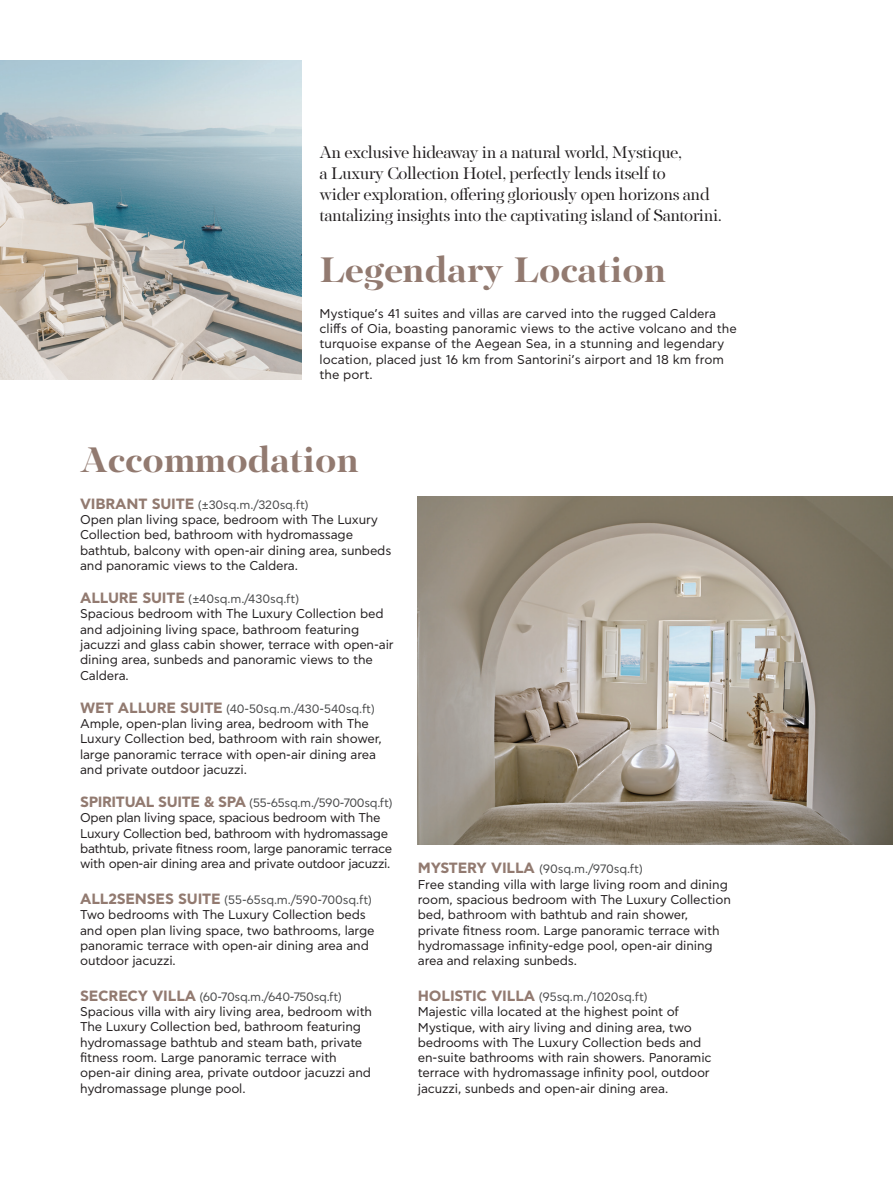
<style>
.page{position:relative;width:893px;height:1191px;background:#fff}
.page>*{position:absolute;margin:0;border:0;box-sizing:border-box;transform-origin:0 0}
.t1{font:700 36.45px "PF Regal Display Pro";color:#927a70}
.t2{font:17.25px/21px "PF Regal Display Pro";letter-spacing:-.025em;color:#231f20}
.t3{font:700 14.85px "CF Asty Std";letter-spacing:-.01em;color:#927a70}
.t4{font:12.75px/15.3px "CF Asty Std";letter-spacing:-.01em;color:#231f20}
.t5{font:12.15px "CF Asty Std";letter-spacing:-.01em;color:#4b4c4d}
.s1{font-weight:700;font-size:14.85px;color:#927a70}
</style>
<div class="page">
<img style="left:0;top:61px;width:301px;height:318px">
<img style="left:418px;top:497px;width:475px;height:347px">
<h2 class="t2" style="left:320px;top:142px;width:403px">An exclusive hideaway in a natural world, Mystique,<br>a Luxury Collection Hotel, perfectly lends itself to<br>wider exploration, offering gloriously open horizons and tantalizing insights into the captivating island of Santorini.</h2>
<h1 class="t1" style="left:320px;top:248px;width:348px">Legendary location</h1>
<p class="t4" style="left:320px;top:306px;width:419px">Mystique’s 41 suites and villas are carved into the rugged Caldera cliffs of Oia, boasting panoramic views to the active volcano and the turquoise expanse of the Aegean Sea, in a stunning and legendary location, placed just 16 km from Santorini’s airport and 18 km from the port.</p>
<h1 class="t1" style="left:80px;top:438px;width:280px">Accommodation</h1>
<p class="t3" style="left:80px;top:495px;width:81px">VI BRANT SUITE</p>
<p class="t5" style="left:198px;top:498px;width:113px">(±30sq.m./320sq.ft)</p>
<p class="t4" style="left:80px;top:512px;width:313px">Open plan living space, bedroom with The Luxury Collection bed, bathroom with hydromassage bathtub, balcony with open-air dining area, sunbeds and panoramic views to the Caldera.</p>
<p class="t3" style="left:80px;top:589px;width:72px">ALLURE SUITE</p>
<p class="t5" style="left:188px;top:592px;width:112px">(±40sq.m./430sq.ft)</p>
<p class="t4" style="left:80px;top:606px;width:315px">Spacious bedroom with The Luxury Collection bed and adjoining living space, bathroom featuring jacuzzi and glass cabin shower, terrace with open-air dining area, sunbeds and panoramic views to the Caldera.</p>
<p class="t3" style="left:80px;top:699px;width:110px">WET ALLURE SUITE</p>
<p class="t5" style="left:226px;top:701px;width:150px">(40-50sq.m./430-540sq.ft)</p>
<p class="t4" style="left:80px;top:716px;width:303px">Ample, open-plan living area, bedroom with The Luxury Collection bed, bathroom with rain shower, large panoramic terrace with open-air dining area and private outdoor jacuzzi.</p>
<p class="t3" style="left:80px;top:793px;width:88px">SPIRITUAL SUITE</p>
<p class="t5" style="left:204px;top:796px;width:190px"><span class="s1">&amp; SPA</span> (55-65sq.m./590-700sq.ft)</p>
<p class="t4" style="left:80px;top:810px;width:313px">Open plan living space, spacious bedroom with The Luxury Collection bed, bathroom with hydromassage bathtub, private fitness room, large panoramic terrace with open-air dining area and private outdoor jacuzzi.</p>
<p class="t3" style="left:80px;top:890px;width:77px">ALL2SE NSES</p>
<p class="t3" style="left:178px;top:890px;width:10px">SUITE</p>
<p class="t5" style="left:224px;top:893px;width:149px">(55-65sq.m./590-700sq.ft)</p>
<p class="t4" style="left:80px;top:907px;width:296px">Two bedrooms with The Luxury Collection beds and open plan living space, two bathrooms, large panoramic terrace with open-air dining area and outdoor jacuzzi.</p>
<p class="t5" style="left:80px;top:989px;width:263px"><span class="s1">SECRECY VI LLA</span> (60-70sq.m./640-750sq.ft)</p>
<p class="t4" style="left:80px;top:1004px;width:294px">Spacious villa with airy living area, bedroom with The Luxury Collection bed, bathroom featuring hydromassage bathtub and steam bath, private fitness room. Large panoramic terrace with open-air dining area, private outdoor jacuzzi and hydromassage plunge pool.</p>
<p class="t3" style="left:418px;top:859px;width:23px">MYSTE</p>
<p class="t5" style="left:467px;top:862px;width:177px"><span class="s1">RY VI LLA</span> (90sq.m./970sq.ft)</p>
<p class="t4" style="left:418px;top:877px;width:315px">Free standing villa with large living room and dining room, spacious bedroom with The Luxury Collection bed, bathroom with bathtub and rain shower, private fitness room. Large panoramic terrace with hydromassage infinity-edge pool, open-air dining area and relaxing sunbeds.</p>
<p class="t3" style="left:418px;top:987px;width:40px">HOLISTI</p>
<p class="t5" style="left:477px;top:990px;width:173px"><span class="s1">C VI LLA</span> (95sq.m./1020sq.ft)</p>
<p class="t4" style="left:418px;top:1004px;width:295px">Majestic villa located at the highest point of Mystique, with airy living and dining area, two bedrooms with The Luxury Collection beds and en-suite bathrooms with rain showers. Panoramic terrace with hydromassage infinity pool, outdoor jacuzzi, sunbeds and open-air dining area.</p>
</div>
